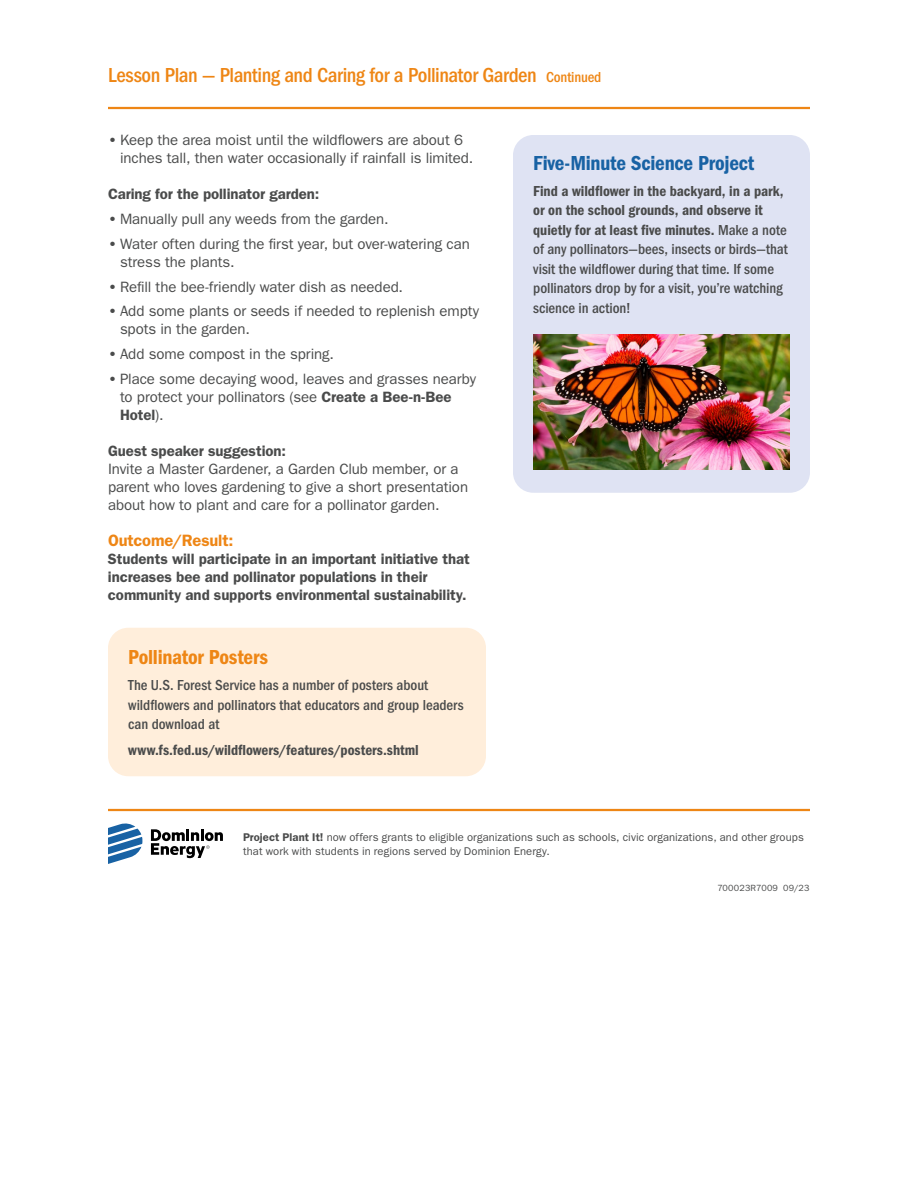
<style>
.page{position:relative;width:918px;height:1188px;background:#fff}
.page>*{position:absolute;margin:0;border:0;box-sizing:border-box;transform-origin:0 0}
.t1{font:500 condensed 21px "ITC Franklin Gothic Std";letter-spacing:-.025em;color:#ee8615}
.t2{font:21px "ITC Franklin Gothic Std Dm Cd";letter-spacing:-.01em;color:#1862a4}
.t3{font:21px "ITC Franklin Gothic Std Dm Cd";letter-spacing:-.01em;color:#ee8615}
.t4{font:600 16.5px "ITC Franklin Gothic Std";letter-spacing:-.01em;color:#ee8615}
.t5{font:15px/18px "ITC Franklin Gothic Std";letter-spacing:-.005em;color:#4a4b4b}
.t6{font:500 condensed 15px/19.5px "ITC Franklin Gothic Std";color:#4a4b4b}
.t7{font:600 15px/18px "ITC Franklin Gothic Std";letter-spacing:-.005em;color:#4a4b4b}
.t8{font:15px/19.5px "ITC Franklin Gothic Std Dm Cd";letter-spacing:-.005em;color:#4a4b4b}
.t9{font:11.25px/14.2px "ITC Franklin Gothic Std";letter-spacing:.005em;color:#4a4b4b}
.t10{font:9px "ITC Franklin Gothic Std";letter-spacing:.02em;color:#4a4b4b}
.s1{font-size:15px}
.s2{font-weight:600}
.s3{font-family:"ITC Franklin Gothic Std";font-weight:500;font-stretch:condensed}
</style>
<div class="page">
<div style="left:513px;top:135px;width:297px;height:358px;background:#dfe3f3;border-radius:20px"></div>
<hr style="left:108px;top:107px;width:702px;height:2px;background:#ee8615">
<div style="left:108px;top:628px;width:378px;height:148px;background:#ffeedb;border-radius:20px"></div>
<hr style="left:108px;top:809px;width:702px;height:2px;background:#ee8615">
<svg style="left:108px;top:823px;width:35px;height:41px"></svg>
<svg style="left:151px;top:829px;width:72px;height:29px"></svg>
<img style="left:533px;top:334px;width:257px;height:135px">
<h1 class="t1" style="left:108px;top:63px;width:495px">Lesson Plan — Planting and Caring for a Pollinator Garden <span class="s1">Continued</span></h1>
<p class="t5" style="left:120px;top:131px;width:355px;text-indent:-12px"><span class="s2">•</span> Keep the area moist until the wildflowers are about 6 inches tall, then water occasionally if rainfall is limited.</p>
<p class="t7" style="left:108px;top:185px;width:213px">Caring for the pollinator garden:</p>
<p class="t5" style="left:108px;top:210px;width:282px"><span class="s2">•</span> Manually pull any weeds from the garden.</p>
<p class="t5" style="left:120px;top:235px;width:351px;text-indent:-12px"><span class="s2">•</span> Water often during the first year, but over-watering can stress the plants.</p>
<p class="t5" style="left:108px;top:278px;width:297px"><span class="s2">•</span> Refill the bee-friendly water dish as needed.</p>
<p class="t5" style="left:120px;top:302px;width:361px;text-indent:-12px"><span class="s2">•</span> Add some plants or seeds if needed to replenish empty spots in the garden.</p>
<p class="t5" style="left:108px;top:345px;width:228px"><span class="s2">•</span> Add some compost in the spring.</p>
<p class="t5" style="left:120px;top:370px;width:358px;text-indent:-12px"><span class="s2">•</span> Place some decaying wood, leaves and grasses nearby to protect your pollinators (see <span class="s2">Create a Bee-n-Bee<br>Hotel</span>).</p>
<p class="t7" style="left:108px;top:442px;width:179px">Guest speaker suggestion:</p>
<p class="t5" style="left:108px;top:460px;width:362px">Invite a Master Gardener, a Garden Club member, or a parent who loves gardening to give a short presentation about how to plant and care for a pollinator garden.</p>
<p class="t4" style="left:108px;top:530px;width:127px">Outcome/Result:</p>
<p class="t7" style="left:108px;top:550px;width:364px">Students will participate in an important initiative that increases bee and pollinator populations in their community and supports environmental sustainability.</p>
<h1 class="t3" style="left:128px;top:645px;width:141px">Pollinator Posters</h1>
<p class="t6" style="left:128px;top:676px;width:337px">The U.S. Forest Service has a number of posters about wildflowers and pollinators that educators and group leaders can download at</p>
<p class="t8" style="left:128px;top:741px;width:292px">www.fs.fed.us/wildflowers/features/posters.shtml</p>
<h1 class="t2" style="left:533px;top:151px;width:223px">Five-Minute Science Project</h1>
<p class="t8" style="left:533px;top:181px;width:255px">Find a wildflower in the backyard, in a park, or on the school grounds, and observe it quietly for at least five minutes. <span class="s3">Make a note</span></p>
<p class="t6" style="left:533px;top:240px;width:256px">of any pollinators—bees, insects or birds—that visit the wildflower during that time. If some pollinators drop by for a visit, you’re watching science in action!</p>
<p class="t9" style="left:243px;top:830px;width:562px"><span class="s2">Project Plant It!</span> now offers grants to eligible organizations such as schools, civic organizations, and other groups that work with students in regions served by Dominion Energy.</p>
<p class="t10" style="left:717px;top:883px;width:94px">700023R7009 09/23</p>
</div>
